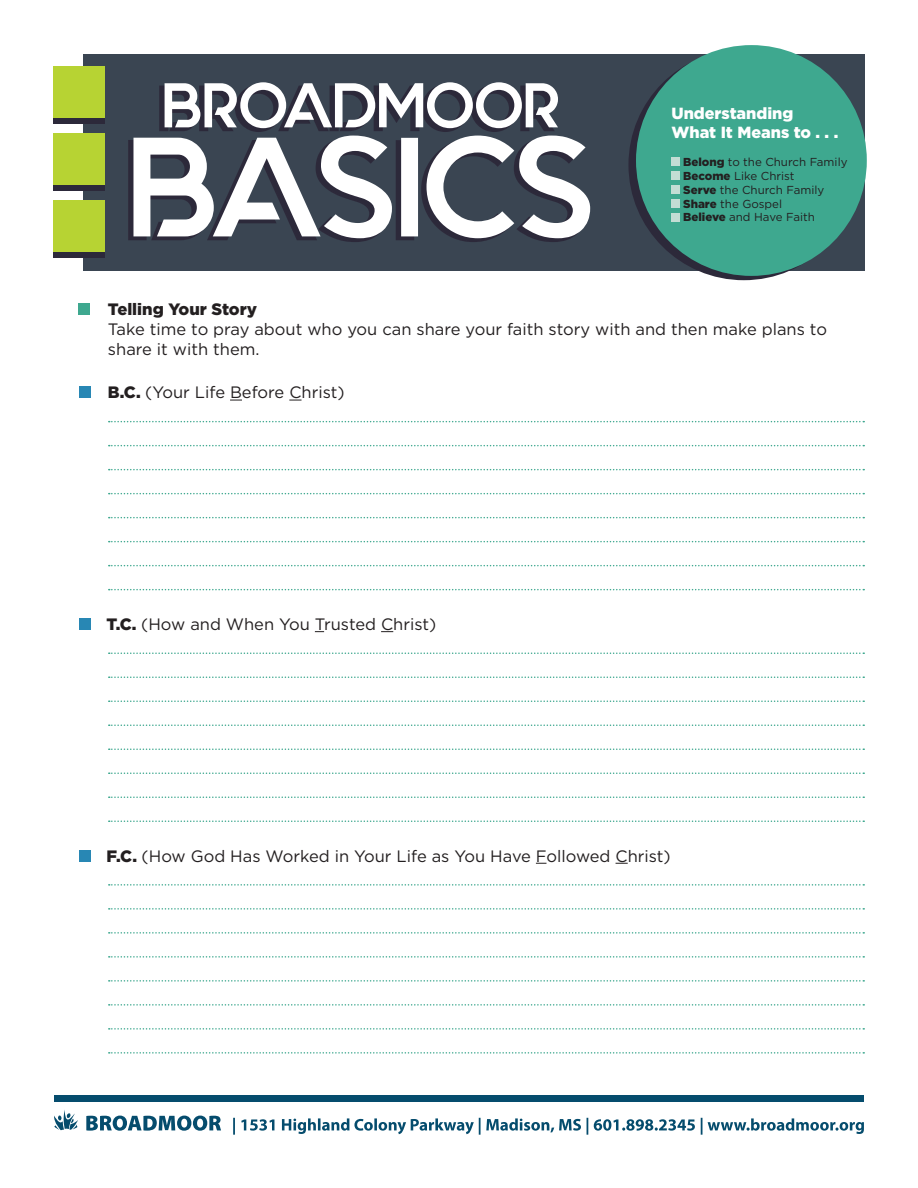
<style>
.page{position:relative;width:918px;height:1188px;background:#fff}
.page>*{position:absolute;margin:0;border:0;box-sizing:border-box;transform-origin:0 0}
.t1{font:700 141.15px "Quantify";color:#fff}
.t2{font:700 63px "Quantify";color:#fff}
.t3{font:16.5px/19.8px "Gotham";color:#231f20}
.t4{font:900 16.5px "Gotham";color:#231f20}
.t5{font:900 16.2px/19.4px "Gotham";color:#fff}
.t6{font:11.55px/13.8px "Gotham";color:#231f20}
.s1{font-weight:900}
</style>
<div class="page">
<svg style="left:230px;top:400px;width:12px;height:1px"></svg>
<svg style="left:289px;top:400px;width:13px;height:1px"></svg>
<svg style="left:381px;top:631px;width:12px;height:1px"></svg>
<svg style="left:616px;top:863px;width:12px;height:1px"></svg>
<div style="left:78px;top:303px;width:12px;height:12px;background:#3ea88f"></div>
<div style="left:80px;top:387px;width:11px;height:11px;background:#2887b4"></div>
<svg style="left:109px;top:421px;width:755px;height:1px"></svg>
<svg style="left:109px;top:445px;width:755px;height:1px"></svg>
<svg style="left:109px;top:469px;width:755px;height:1px"></svg>
<svg style="left:109px;top:493px;width:755px;height:1px"></svg>
<svg style="left:109px;top:517px;width:755px;height:1px"></svg>
<svg style="left:109px;top:541px;width:755px;height:1px"></svg>
<svg style="left:109px;top:565px;width:755px;height:1px"></svg>
<svg style="left:109px;top:589px;width:755px;height:1px"></svg>
<div style="left:80px;top:618px;width:11px;height:12px;background:#2887b4"></div>
<svg style="left:109px;top:652px;width:755px;height:2px"></svg>
<svg style="left:109px;top:676px;width:755px;height:2px"></svg>
<svg style="left:109px;top:700px;width:755px;height:2px"></svg>
<svg style="left:109px;top:724px;width:755px;height:2px"></svg>
<svg style="left:109px;top:748px;width:755px;height:2px"></svg>
<svg style="left:109px;top:772px;width:755px;height:2px"></svg>
<svg style="left:109px;top:796px;width:755px;height:2px"></svg>
<svg style="left:109px;top:820px;width:755px;height:2px"></svg>
<div style="left:80px;top:850px;width:11px;height:12px;background:#2887b4"></div>
<svg style="left:109px;top:884px;width:755px;height:2px"></svg>
<svg style="left:109px;top:908px;width:755px;height:2px"></svg>
<svg style="left:109px;top:932px;width:755px;height:2px"></svg>
<svg style="left:109px;top:956px;width:755px;height:2px"></svg>
<svg style="left:109px;top:980px;width:755px;height:2px"></svg>
<svg style="left:109px;top:1004px;width:755px;height:2px"></svg>
<svg style="left:109px;top:1028px;width:755px;height:2px"></svg>
<svg style="left:109px;top:1052px;width:755px;height:2px"></svg>
<div style="left:83px;top:54px;width:781px;height:217px;background:#3a4552"></div>
<svg style="left:128px;top:138px;width:458px;height:104px"></svg>
<svg style="left:159px;top:84px;width:395px;height:48px"></svg>
<div style="left:628px;top:49px;width:231px;height:231px;background:#2c293a;border-radius:50%"></div>
<div style="left:636px;top:45px;width:231px;height:231px;background:#3ea88f;border-radius:50%"></div>
<div style="left:672px;top:157px;width:8px;height:9px;background:#c3ddd4"></div>
<div style="left:672px;top:171px;width:8px;height:9px;background:#c3ddd4"></div>
<div style="left:672px;top:185px;width:8px;height:9px;background:#c3ddd4"></div>
<div style="left:672px;top:199px;width:8px;height:9px;background:#c3ddd4"></div>
<div style="left:672px;top:213px;width:8px;height:8px;background:#c3ddd4"></div>
<div style="left:53px;top:207px;width:51px;height:51px;background:#2c293a"></div>
<div style="left:53px;top:139px;width:51px;height:52px;background:#2c293a"></div>
<div style="left:53px;top:72px;width:51px;height:51px;background:#2c293a"></div>
<div style="left:53px;top:201px;width:51px;height:51px;background:#b7d333"></div>
<div style="left:53px;top:134px;width:51px;height:51px;background:#b7d333"></div>
<div style="left:53px;top:66px;width:51px;height:52px;background:#b7d333"></div>
<div style="left:54px;top:1095px;width:810px;height:7px;background:#054c6d"></div>
<svg style="left:86px;top:1116px;width:778px;height:19px"></svg>
<svg style="left:54px;top:1110px;width:24px;height:20px"></svg>
<h2 class="t2" style="left:162px;top:74px;width:399px">BROADMOOR</h2>
<h1 class="t1" style="left:129px;top:117px;width:467px">BASICS</h1>
<p class="t5" style="left:672px;top:103px;width:168px">Understanding<br>What It Means to . . .</p>
<p class="t6" style="left:683px;top:155px;width:166px"><span class="s1">Belong</span> to the Church Family<br><span class="s1">Become</span> Like Christ<br><span class="s1">Serve</span> the Church Family<br><span class="s1">Share</span> the Gospel<br><span class="s1">Believe</span> and Have Faith</p>
<p class="t4" style="left:108px;top:298px;width:151px">Telling Your Story</p>
<p class="t3" style="left:108px;top:319px;width:721px">Take time to pray about who you can share your faith story with and then make plans to share it with them.</p>
<p class="t3" style="left:108px;top:382px;width:238px"><span class="s1">B.C.</span> (Your Life Before Christ)</p>
<p class="t3" style="left:106px;top:614px;width:331px"><span class="s1">T.C.</span> (How and When You Trusted Christ)</p>
<p class="t3" style="left:106px;top:846px;width:566px"><span class="s1">F.C.</span> (How God Has Worked in Your Life as You Have Followed Christ)</p>
</div>
